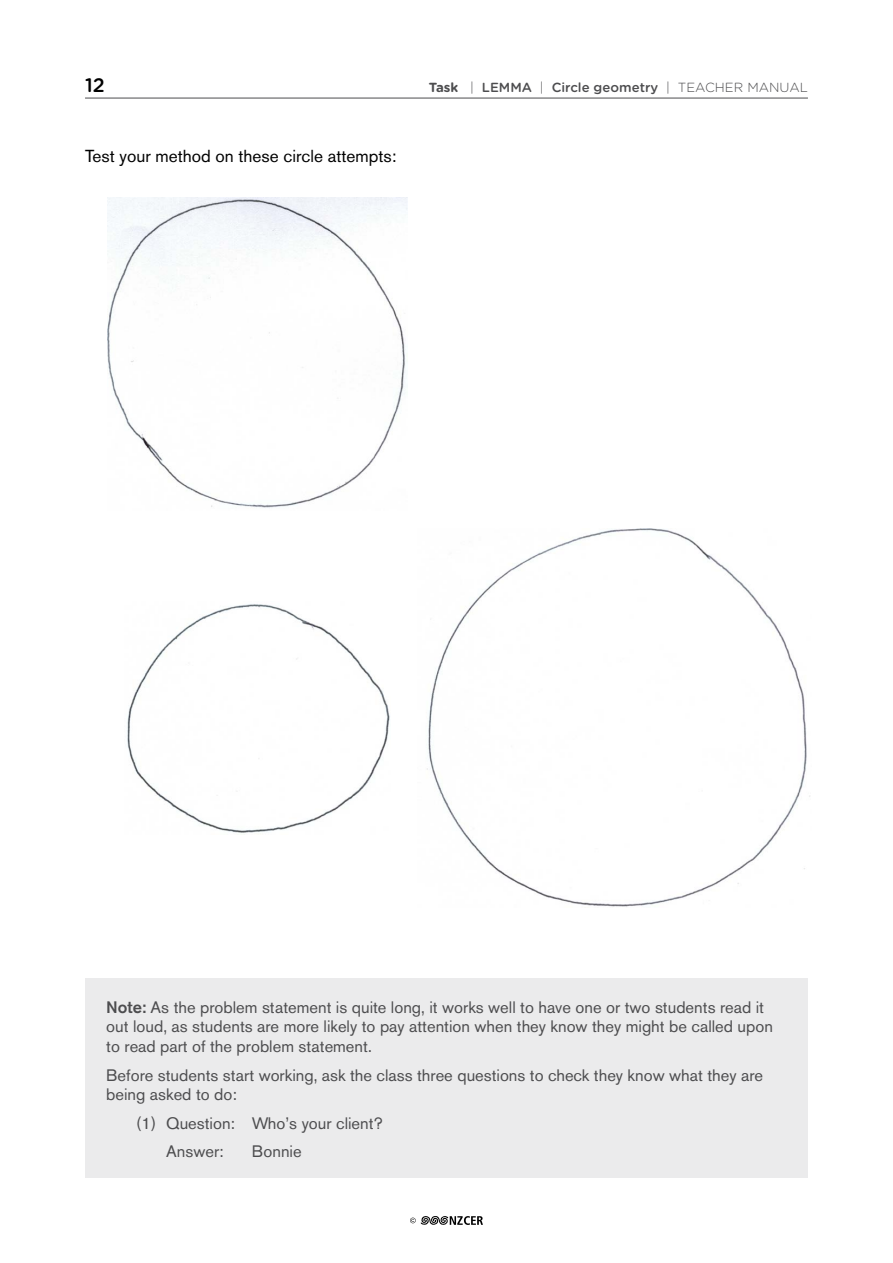
<style>
.page{position:relative;width:893px;height:1263px;background:#fff}
.page>*{position:absolute;margin:0;border:0;box-sizing:border-box;transform-origin:0 0}
.t1{font:500 19.5px "Gotham Rounded";color:#000}
.t2{font:17.25px "Akzidenz Grotesk BE";color:#000}
.t3{font:16.5px/19.8px "Akzidenz Grotesk BE";color:#4d4d4f}
.t4{font:500 13.2px "Gotham Rounded";color:#4d4d4f}
.s1{font-weight:700}
.s2{font-weight:300}
.s3{font-weight:500}
</style>
<div class="page">
<svg style="left:410px;top:1216px;width:73px;height:9px"></svg>
<hr style="left:85px;top:98px;width:723px;height:1px;background:#4d4d4f">
<img style="left:107px;top:198px;width:300px;height:310px">
<img style="left:127px;top:604px;width:263px;height:229px">
<img style="left:427px;top:528px;width:383px;height:379px">
<div style="left:85px;top:978px;width:723px;height:200px;background:#ebebec"></div>
<p class="t1" style="left:85px;top:71px;width:21px">12</p>
<p class="t4" style="left:429px;top:78px;width:380px"><span class="s1">Task</span> <span class="s2">|</span> LEMMA <span class="s2">|</span> Circle geometry <span class="s2">| TEACHER MANUAL</span></p>
<p class="t2" style="left:85px;top:145px;width:313px">Test your method on these circle attempts:</p>
<p class="t3" style="left:106px;top:997px;width:668px"><span class="s3">Note:</span> As the problem statement is quite long, it works well to have one or two students read it out loud, as students are more likely to pay attention when they know they might be called upon to read part of the problem statement.</p>
<p class="t3" style="left:106px;top:1065px;width:658px">Before students start working, ask the class three questions to check they know what they are being asked to do:</p>
<p class="t3" style="left:166px;top:1109px;width:218px;line-height:28.3px;text-indent:-30px">(1) Question: Who’s your client?<br>Answer:</p>
<p class="t3" style="left:252px;top:1141px;width:51px">Bonnie</p>
</div>
